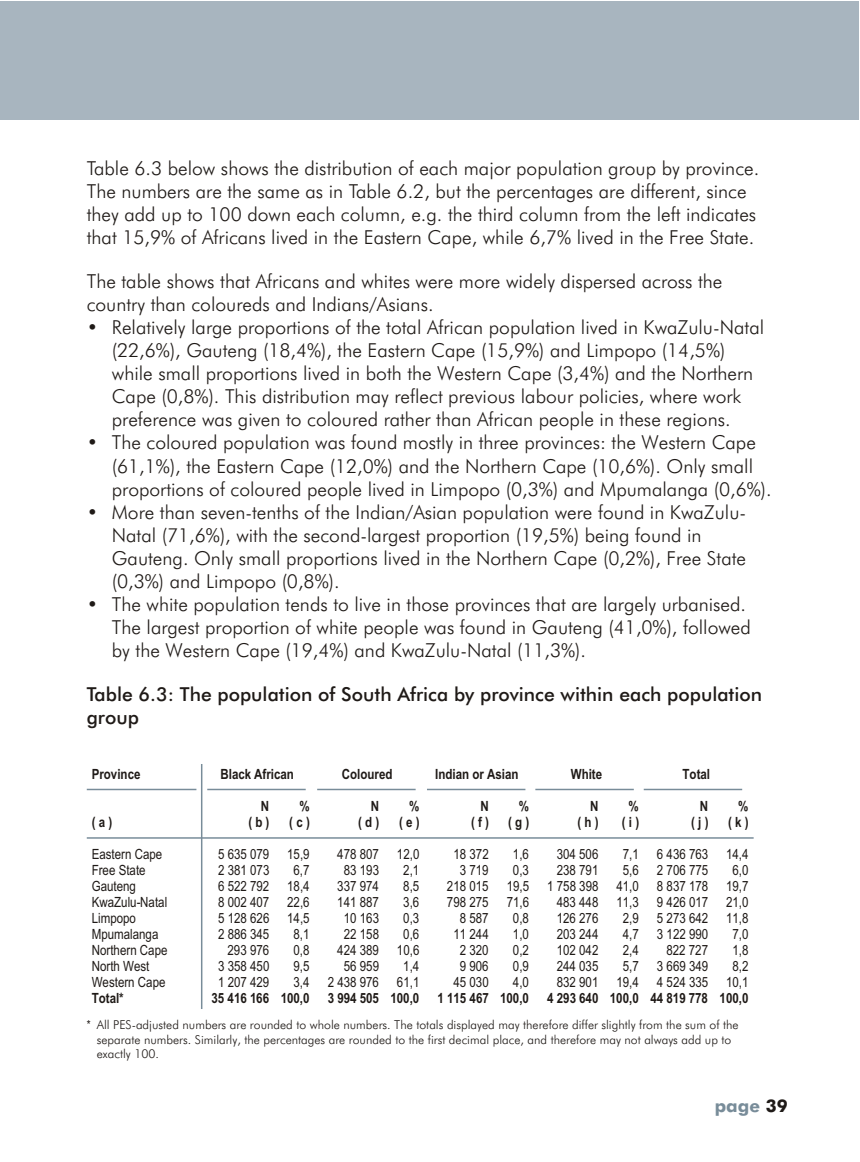
<style>
.page{position:relative;width:860px;height:1162px;background:#fff}
.page>*{position:absolute;margin:0;border:0;box-sizing:border-box;transform-origin:0 0}
.t1{font:19.25px/23.1px "Futura Lt BT";color:#1f1a17}
.t2{font:19.25px/23.1px "Futura Md BT";color:#1f1a17}
.t3{font:700 17.5px "Futura Md BT";color:#788c99}
.t4{font:14px "Arial Narrow";color:#1f1a17}
.t5{font:700 14px/15.9px "Arial Narrow";color:#1f1a17;text-align:right}
.t6{font:12.25px/14.7px "Futura Lt BT";color:#1f1a17}
.s1{font-family:"Arial Narrow"}
.s2{color:#1f1a17}
</style>
<div class="page">
<hr style="left:87px;top:837px;width:666px;height:2px;background:#788c99">
<hr style="left:201px;top:764px;width:1px;height:245px;background:#788c99">
<hr style="left:207px;top:789px;width:98px;height:1px;background:#788c99">
<hr style="left:317px;top:789px;width:98px;height:1px;background:#788c99">
<hr style="left:427px;top:789px;width:98px;height:1px;background:#788c99">
<hr style="left:87px;top:789px;width:109px;height:1px;background:#788c99">
<hr style="left:535px;top:789px;width:98px;height:1px;background:#788c99">
<hr style="left:643px;top:789px;width:99px;height:1px;background:#788c99">
<div style="left:0;top:1px;width:858px;height:119px;background:#a8b5bf"></div>
<p class="t1" style="left:87px;top:158px;width:673px">Table 6.3 below shows the distribution of each major population group by province.<br>The numbers are the same as in Table 6.2, but the percentages are different, since they add up to 100 down each column, e.g. the third column from the left indicates that 15,9% of Africans lived in the Eastern Cape, while 6,7% lived in the Free State.</p>
<p class="t1" style="left:87px;top:271px;width:637px">The table shows that Africans and whites were more widely dispersed across the country than coloureds and Indians/Asians.</p>
<p class="t1" style="left:112px;top:318px;width:653px;text-indent:-25px">• Relatively large proportions of the total African population lived in KwaZulu-Natal (22,6%), Gauteng (18,4%), the Eastern Cape (15,9%) and Limpopo (14,5%) while small proportions lived in both the Western Cape (3,4%) and the Northern Cape (0,8%). This distribution may reflect previous labour policies, where work preference was given to coloured rather than African people in these regions.</p>
<p class="t1" style="left:112px;top:433px;width:661px;text-indent:-25px">• The coloured population was found mostly in three provinces: the Western Cape (61,1%), the Eastern Cape (12,0%) and the Northern Cape (10,6%). Only small proportions of coloured people lived in Limpopo (0,3%) and Mpumalanga (0,6%).</p>
<p class="t1" style="left:112px;top:502px;width:635px;text-indent:-25px">• More than seven-tenths of the Indian/Asian population were found in KwaZulu-Natal (71,6%), with the second-largest proportion (19,5%) being found in Gauteng. Only small proportions lived in the Northern Cape (0,2%), Free State (0,3%) and Limpopo (0,8%).</p>
<p class="t1" style="left:112px;top:594px;width:640px;text-indent:-25px">• The white population tends to live in those provinces that are largely urbanised.<br>The largest proportion of white people was found in Gauteng (41,0%), followed by the Western Cape (19,4%) and KwaZulu-Natal (11,3%).</p>
<p class="t2" style="left:87px;top:685px;width:676px">Table 6.3: The population of South Africa by province within each population group</p>
<p class="t5" style="left:92px;top:767px;width:50px">Province</p>
<p class="t5" style="left:220px;top:767px;width:75px">Black African</p>
<p class="t5" style="left:342px;top:767px;width:52px">Coloured</p>
<p class="t5" style="left:435px;top:767px;width:85px">Indian or Asian</p>
<p class="t5" style="left:570px;top:767px;width:33px">White</p>
<p class="t5" style="left:682px;top:767px;width:29px">Total</p>
<p class="t5" style="left:92px;top:815px;width:22px">( a )</p>
<p class="t5" style="left:248px;top:799px;width:23px">N<br>( b )</p>
<p class="t5" style="left:289px;top:799px;width:22px">%<br>( c )</p>
<p class="t5" style="left:358px;top:799px;width:23px">N<br>( d )</p>
<p class="t5" style="left:399px;top:799px;width:22px">%<br>( e )</p>
<p class="t5" style="left:471px;top:799px;width:19px">N<br>( f )</p>
<p class="t5" style="left:508px;top:799px;width:23px">%<br>( g )</p>
<p class="t5" style="left:577px;top:799px;width:23px">N<br>( h )</p>
<p class="t5" style="left:621px;top:799px;width:19px;text-align:center">% ( i )</p>
<p class="t5" style="left:691px;top:799px;width:19px;text-align:center">N<br>( j )</p>
<p class="t5" style="left:728px;top:799px;width:22px">%<br>( k )</p>
<p class="t4" style="left:92px;top:849px;width:72px">Eastern Cape</p>
<p class="t4" style="left:218px;top:849px;width:53px">5 635 079</p>
<p class="t4" style="left:287px;top:849px;width:24px">15,9</p>
<p class="t4" style="left:337px;top:849px;width:43px">478 807</p>
<p class="t4" style="left:397px;top:849px;width:24px">12,0</p>
<p class="t4" style="left:453px;top:849px;width:37px">18 372</p>
<p class="t4" style="left:513px;top:849px;width:18px">1,6</p>
<p class="t4" style="left:556px;top:849px;width:43px">304 506</p>
<p class="t4" style="left:622px;top:849px;width:18px">7,1</p>
<p class="t4" style="left:656px;top:849px;width:53px">6 436 763</p>
<p class="t4" style="left:725px;top:849px;width:24px">14,4</p>
<p class="t4" style="left:92px;top:865px;width:55px">Free State</p>
<p class="t4" style="left:218px;top:865px;width:53px">2 381 073</p>
<p class="t4" style="left:293px;top:865px;width:18px">6,7</p>
<p class="t4" style="left:343px;top:865px;width:37px">83 193</p>
<p class="t4" style="left:403px;top:865px;width:18px">2,1</p>
<p class="t4" style="left:459px;top:865px;width:30px">3 719</p>
<p class="t4" style="left:513px;top:865px;width:18px">0,3</p>
<p class="t4" style="left:556px;top:865px;width:43px">238 791</p>
<p class="t4" style="left:622px;top:865px;width:18px">5,6</p>
<p class="t4" style="left:656px;top:865px;width:53px">2 706 775</p>
<p class="t4" style="left:732px;top:865px;width:18px">6,0</p>
<p class="t4" style="left:92px;top:881px;width:46px">Gauteng</p>
<p class="t4" style="left:218px;top:881px;width:53px">6 522 792</p>
<p class="t4" style="left:287px;top:881px;width:24px">18,4</p>
<p class="t4" style="left:337px;top:881px;width:43px">337 974</p>
<p class="t4" style="left:403px;top:881px;width:18px">8,5</p>
<p class="t4" style="left:447px;top:881px;width:43px">218 015</p>
<p class="t4" style="left:506px;top:881px;width:24px">19,5</p>
<p class="t4" style="left:547px;top:881px;width:53px">1 758 398</p>
<p class="t4" style="left:616px;top:881px;width:24px">41,0</p>
<p class="t4" style="left:656px;top:881px;width:53px">8 837 178</p>
<p class="t4" style="left:725px;top:881px;width:24px">19,7</p>
<p class="t4" style="left:92px;top:897px;width:77px">KwaZulu-Natal</p>
<p class="t4" style="left:218px;top:897px;width:53px">8 002 407</p>
<p class="t4" style="left:287px;top:897px;width:24px">22,6</p>
<p class="t4" style="left:337px;top:897px;width:43px">141 887</p>
<p class="t4" style="left:403px;top:897px;width:18px">3,6</p>
<p class="t4" style="left:447px;top:897px;width:43px">798 275</p>
<p class="t4" style="left:506px;top:897px;width:24px">71,6</p>
<p class="t4" style="left:556px;top:897px;width:43px">483 448</p>
<p class="t4" style="left:616px;top:897px;width:24px">11,3</p>
<p class="t4" style="left:656px;top:897px;width:53px">9 426 017</p>
<p class="t4" style="left:725px;top:897px;width:24px">21,0</p>
<p class="t4" style="left:92px;top:913px;width:46px">Limpopo</p>
<p class="t4" style="left:218px;top:913px;width:53px">5 128 626</p>
<p class="t4" style="left:287px;top:913px;width:24px">14,5</p>
<p class="t4" style="left:343px;top:913px;width:37px">10 163</p>
<p class="t4" style="left:403px;top:913px;width:18px">0,3</p>
<p class="t4" style="left:459px;top:913px;width:30px">8 587</p>
<p class="t4" style="left:513px;top:913px;width:18px">0,8</p>
<p class="t4" style="left:556px;top:913px;width:43px">126 276</p>
<p class="t4" style="left:622px;top:913px;width:18px">2,9</p>
<p class="t4" style="left:656px;top:913px;width:53px">5 273 642</p>
<p class="t4" style="left:725px;top:913px;width:24px">11,8</p>
<p class="t4" style="left:92px;top:929px;width:68px">Mpumalanga</p>
<p class="t4" style="left:218px;top:929px;width:53px">2 886 345</p>
<p class="t4" style="left:293px;top:929px;width:18px">8,1</p>
<p class="t4" style="left:343px;top:929px;width:37px">22 158</p>
<p class="t4" style="left:403px;top:929px;width:18px">0,6</p>
<p class="t4" style="left:453px;top:929px;width:37px">11 244</p>
<p class="t4" style="left:513px;top:929px;width:18px">1,0</p>
<p class="t4" style="left:556px;top:929px;width:43px">203 244</p>
<p class="t4" style="left:622px;top:929px;width:18px">4,7</p>
<p class="t4" style="left:656px;top:929px;width:53px">3 122 990</p>
<p class="t4" style="left:732px;top:929px;width:18px">7,0</p>
<p class="t4" style="left:92px;top:945px;width:77px">Northern Cape</p>
<p class="t4" style="left:227px;top:945px;width:43px">293 976</p>
<p class="t4" style="left:293px;top:945px;width:18px">0,8</p>
<p class="t4" style="left:337px;top:945px;width:43px">424 389</p>
<p class="t4" style="left:397px;top:945px;width:24px">10,6</p>
<p class="t4" style="left:459px;top:945px;width:30px">2 320</p>
<p class="t4" style="left:513px;top:945px;width:18px">0,2</p>
<p class="t4" style="left:556px;top:945px;width:43px">102 042</p>
<p class="t4" style="left:622px;top:945px;width:18px">2,4</p>
<p class="t4" style="left:666px;top:945px;width:43px">822 727</p>
<p class="t4" style="left:732px;top:945px;width:18px">1,8</p>
<p class="t4" style="left:92px;top:961px;width:59px">North West</p>
<p class="t4" style="left:218px;top:961px;width:53px">3 358 450</p>
<p class="t4" style="left:293px;top:961px;width:18px">9,5</p>
<p class="t4" style="left:343px;top:961px;width:37px">56 959</p>
<p class="t4" style="left:403px;top:961px;width:18px">1,4</p>
<p class="t4" style="left:459px;top:961px;width:30px">9 906</p>
<p class="t4" style="left:513px;top:961px;width:18px">0,9</p>
<p class="t4" style="left:556px;top:961px;width:43px">244 035</p>
<p class="t4" style="left:622px;top:961px;width:18px">5,7</p>
<p class="t4" style="left:656px;top:961px;width:53px">3 669 349</p>
<p class="t4" style="left:732px;top:961px;width:18px">8,2</p>
<p class="t4" style="left:92px;top:977px;width:75px">Western Cape</p>
<p class="t4" style="left:218px;top:977px;width:53px">1 207 429</p>
<p class="t4" style="left:293px;top:977px;width:18px">3,4</p>
<p class="t4" style="left:328px;top:977px;width:53px">2 438 976</p>
<p class="t4" style="left:397px;top:977px;width:24px">61,1</p>
<p class="t4" style="left:453px;top:977px;width:37px">45 030</p>
<p class="t4" style="left:513px;top:977px;width:18px">4,0</p>
<p class="t4" style="left:556px;top:977px;width:43px">832 901</p>
<p class="t4" style="left:616px;top:977px;width:24px">19,4</p>
<p class="t4" style="left:656px;top:977px;width:53px">4 524 335</p>
<p class="t4" style="left:725px;top:977px;width:24px">10,1</p>
<p class="t5" style="left:92px;top:992px;width:34px">Total*</p>
<p class="t5" style="left:211px;top:992px;width:99px">35 416 166 100,0</p>
<p class="t5" style="left:328px;top:992px;width:93px">3 994 505 100,0</p>
<p class="t5" style="left:437px;top:992px;width:93px">1 115 467 100,0</p>
<p class="t5" style="left:547px;top:992px;width:203px">4 293 640 100,0 44 819 778 100,0</p>
<p class="t6" style="left:97px;top:1019px;width:643px;text-indent:-10px"><span class="s1">*</span> All PES-adjusted numbers are rounded to whole numbers. The totals displayed may therefore differ slightly from the sum of the separate numbers. Similarly, the percentages are rounded to the first decimal place, and therefore may not always add up to exactly 100.</p>
<p class="t3" style="left:714px;top:1099px;width:74px">page <span class="s2">39</span></p>
</div>
